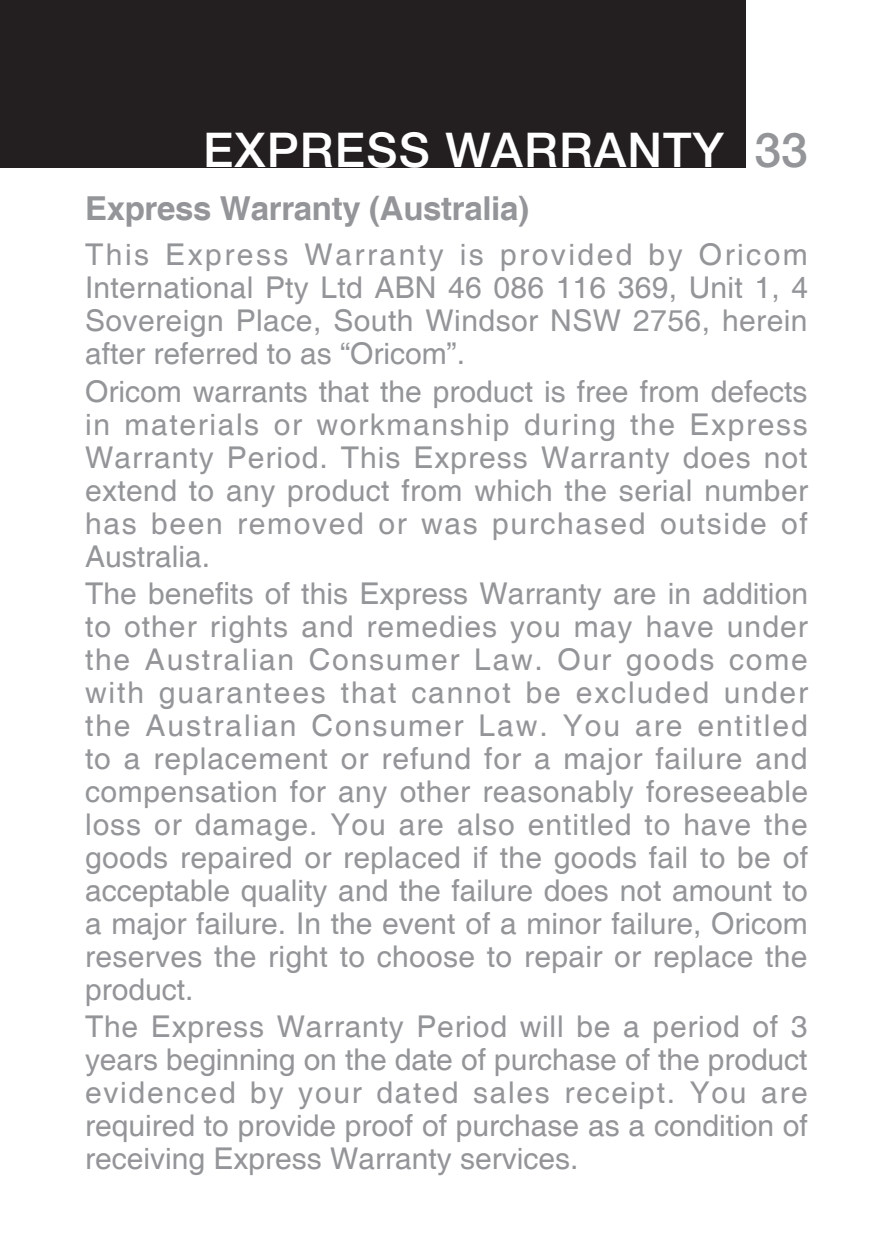
<style>
.page{position:relative;width:893px;height:1259px;background:#fff}
.page>*{position:absolute;margin:0;border:0;box-sizing:border-box;transform-origin:0 0}
.t1{font:500 48px "Helvetica Neue LT Std";letter-spacing:.025em;color:#fff}
.t2{font:700 33px "Helvetica";letter-spacing:-.01em;color:#939598}
.t3{font:30px/33px "Helvetica";letter-spacing:.01em;color:#939598;text-align:justify}
.s1{color:#939598}
</style>
<div class="page">
<div style="left:0;top:0;width:745px;height:167px;background:#231f20"></div>
<h1 class="t1" style="left:203px;top:121px;width:606px">EXPRESS WARRANTY <span class="s1">33</span></h1>
<p class="t2" style="left:85px;top:188px;width:446px">Express Warranty (Australia)</p>
<p class="t3" style="left:85px;top:239px;width:724px">This Express Warranty is provided by Oricom International Pty Ltd ABN 46 086 116 369, Unit 1, 4<br>Sovereign Place, South Windsor NSW 2756, herein after referred to as “Oricom”.</p>
<p class="t3" style="left:85px;top:376px;width:724px">Oricom warrants that the product is free from defects in materials or workmanship during the Express Warranty Period. This Express Warranty does not extend to any product from which the serial number has been removed or was purchased outside of Australia.</p>
<p class="t3" style="left:85px;top:578px;width:725px">The benefits of this Express Warranty are in addition to other rights and remedies you may have under the Australian Consumer Law. Our goods come with guarantees that cannot be excluded under the Australian Consumer Law. You are entitled to a replacement or refund for a major failure and compensation for any other reasonably foreseeable loss or damage. You are also entitled to have the goods repaired or replaced if the goods fail to be of acceptable quality and the failure does not amount to a major failure. In the event of a minor failure, Oricom reserves the right to choose to repair or replace the product.</p>
<p class="t3" style="left:85px;top:1011px;width:724px">The Express Warranty Period will be a period of 3 years beginning on the date of purchase of the product evidenced by your dated sales receipt. You are required to provide proof of purchase as a condition of receiving Express Warranty services.</p>
</div>
